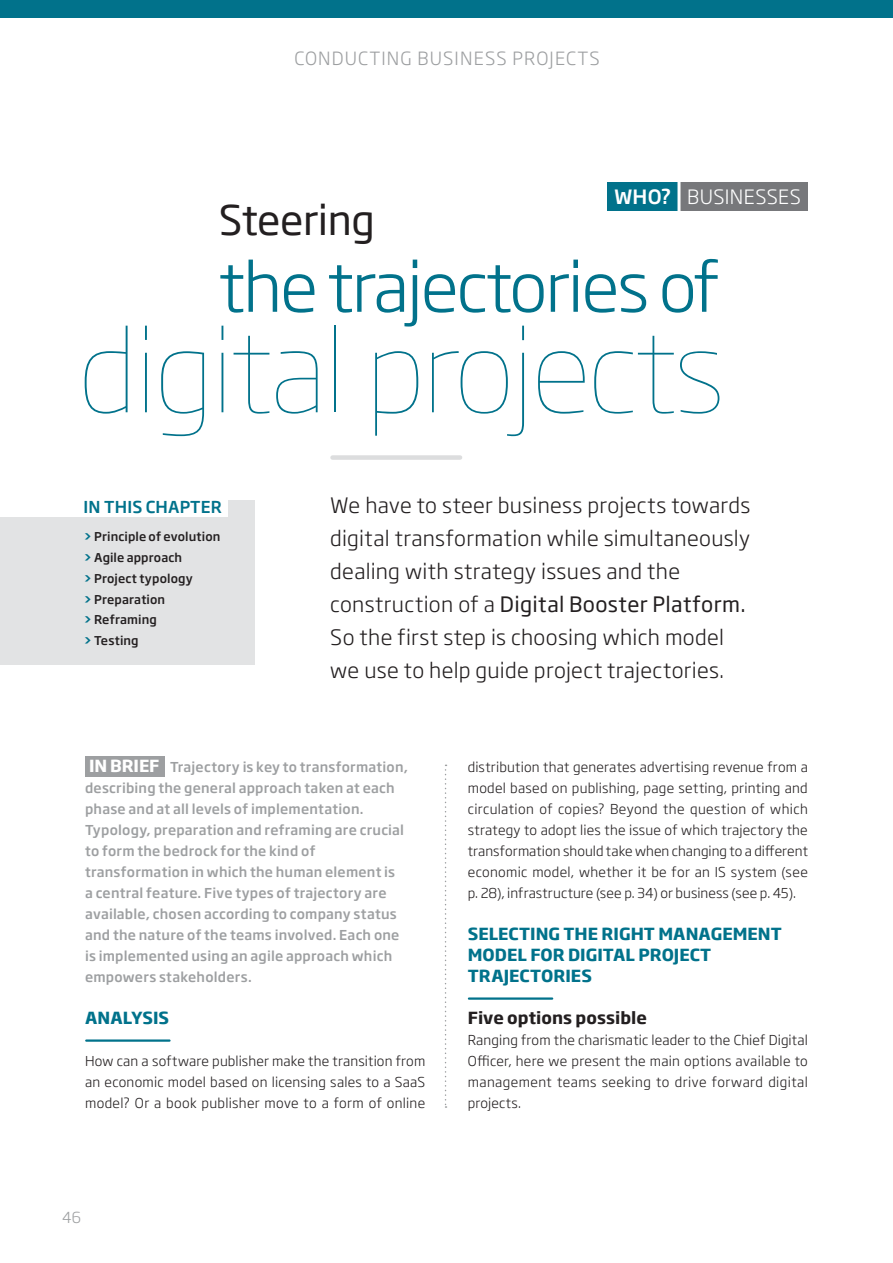
<style>
.page{position:relative;width:893px;height:1263px;background:#fff}
.page>*{position:absolute;margin:0;border:0;box-sizing:border-box;transform-origin:0 0}
.t1{font:100 112.5px "Soho Gothic Pro";letter-spacing:-.02em;color:#01728b}
.t2{font:300 67.5px "Soho Gothic Pro";letter-spacing:-.03em;color:#01728b}
.t3{font:40.5px "Soho Gothic Pro";letter-spacing:-.01em;color:#231f20}
.t4{font:300 21px/33px "Soho Gothic Pro";letter-spacing:.015em;color:#231f20}
.t5{font:300 19.5px "Soho Gothic Pro";letter-spacing:.02em;color:#fff}
.t6{font:300 18px "Soho Gothic Pro";letter-spacing:.065em;color:#9d9fa1}
.t7{font:700 16.5px/21px "Soho Gothic Pro";color:#01728b}
.t8{font:700 16.5px "Soho Gothic Pro";color:#231f20}
.t9{font:500 16.2px "Soho Gothic Pro";letter-spacing:.015em;color:#01728b}
.t10{font:300 15px "Soho Gothic Pro";color:#9d9fa1}
.t11{font:300 13.5px/21px "Soho Gothic Pro";letter-spacing:.025em;color:#231f20;text-align:justify}
.t12{font:500 13.5px/21px "Soho Gothic Pro";letter-spacing:.015em;color:#9d9fa1}
.t13{font:500 12px/20.7px "Soho Gothic Pro";letter-spacing:.01em;color:#231f20}
.s1{font-weight:500}
.s2{font-weight:700;color:#01728b}
.s3{font-weight:400}
.s4{font-weight:700;font-size:16.5px;color:#fff}
</style>
<div class="page">
<div style="left:332px;top:455px;width:128px;height:5px;background:#dcddde"></div>
<div style="left:607px;top:183px;width:113px;height:28px;background:#01728b"></div>
<div style="left:679px;top:183px;width:129px;height:28px;background:#77787b"></div>
<hr style="left:677px;top:179px;width:3px;height:38px;background:#fff">
<div style="left:0;top:501px;width:254px;height:164px;background:#e2e3e4"></div>
<div style="left:0;top:496px;width:227px;height:21px;background:#fff"></div>
<div style="left:0;top:0;width:893px;height:17px;background:#01728b"></div>
<div style="left:85px;top:756px;width:80px;height:20px;background:#9d9fa1"></div>
<hr style="left:86px;top:1039px;width:84px;height:3px;background:#01728b">
<hr style="left:469px;top:997px;width:83px;height:3px;background:#01728b">
<svg style="left:445px;top:765px;width:2px;height:343px"></svg>
<h3 class="t6" style="left:294px;top:50px;width:307px">CONDUCTING BUSINESS PROJECTS</h3>
<h3 class="t5" style="left:614px;top:188px;width:188px"><span class="s1">WHO?</span> BUSINESSES</h3>
<h3 class="t3" style="left:219px;top:206px;width:158px">Steering</h3>
<h2 class="t2" style="left:219px;top:256px;width:502px">the trajectories of</h2>
<h1 class="t1" style="left:79px;top:332px;width:648px">digital projects</h1>
<p class="t9" style="left:84px;top:499px;width:140px">IN THIS CHAPTER</p>
<p class="t13" style="left:84px;top:527px;width:138px"><span class="s2">&gt;</span> Principle of evolution <span class="s2">&gt;</span> Agile approach<br><span class="s2">&gt;</span> Project typology<br><span class="s2">&gt;</span> Preparation<br><span class="s2">&gt;</span> Reframing<br><span class="s2">&gt;</span> Testing</p>
<p class="t4" style="left:330px;top:490px;width:422px">We have to steer business projects towards digital transformation while simultaneously dealing with strategy issues and the construction of a <span class="s3">Digital Booster Platform.<br></span>So the first step is choosing which model we use to help guide project trajectories.</p>
<p class="t12" style="left:85px;top:757px;width:324px"><span class="s4">IN BRIEF</span> Trajectory is key to transformation, describing the general approach taken at each phase and at all levels of implementation.<br>Typology, preparation and reframing are crucial to form the bedrock for the kind of transformation in which the human element is<br>a central feature. Five types of trajectory are available, chosen according to company status and the nature of the teams involved. Each one is implemented using an agile approach which empowers stakeholders.</p>
<p class="t7" style="left:85px;top:1008px;width:86px">ANALYSIS</p>
<p class="t11" style="left:85px;top:1051px;width:342px">How can a software publisher make the transition from an economic model based on licensing sales to a SaaS model? Or a book publisher move to a form of online</p>
<p class="t10" style="left:62px;top:1211px;width:20px">46</p>
<p class="t11" style="left:468px;top:757px;width:342px">distribution that generates advertising revenue from a model based on publishing, page setting, printing and circulation of copies? Beyond the question of which strategy to adopt lies the issue of which trajectory the transformation should take when changing to a different economic model, whether it be for an IS system (see p. 28), infrastructure (see p. 34) or business (see p. 45).</p>
<p class="t7" style="left:468px;top:924px;width:316px">SELECTING THE RIGHT MANAGEMENT<br>MODEL FOR DIGITAL PROJECT<br>TRAJECTORIES</p>
<p class="t8" style="left:468px;top:1010px;width:181px">Five options possible</p>
<p class="t11" style="left:468px;top:1030px;width:342px">Ranging from the charismatic leader to the Chief Digital Officer, here we present the main options available to management teams seeking to drive forward digital projects.</p>
</div>
